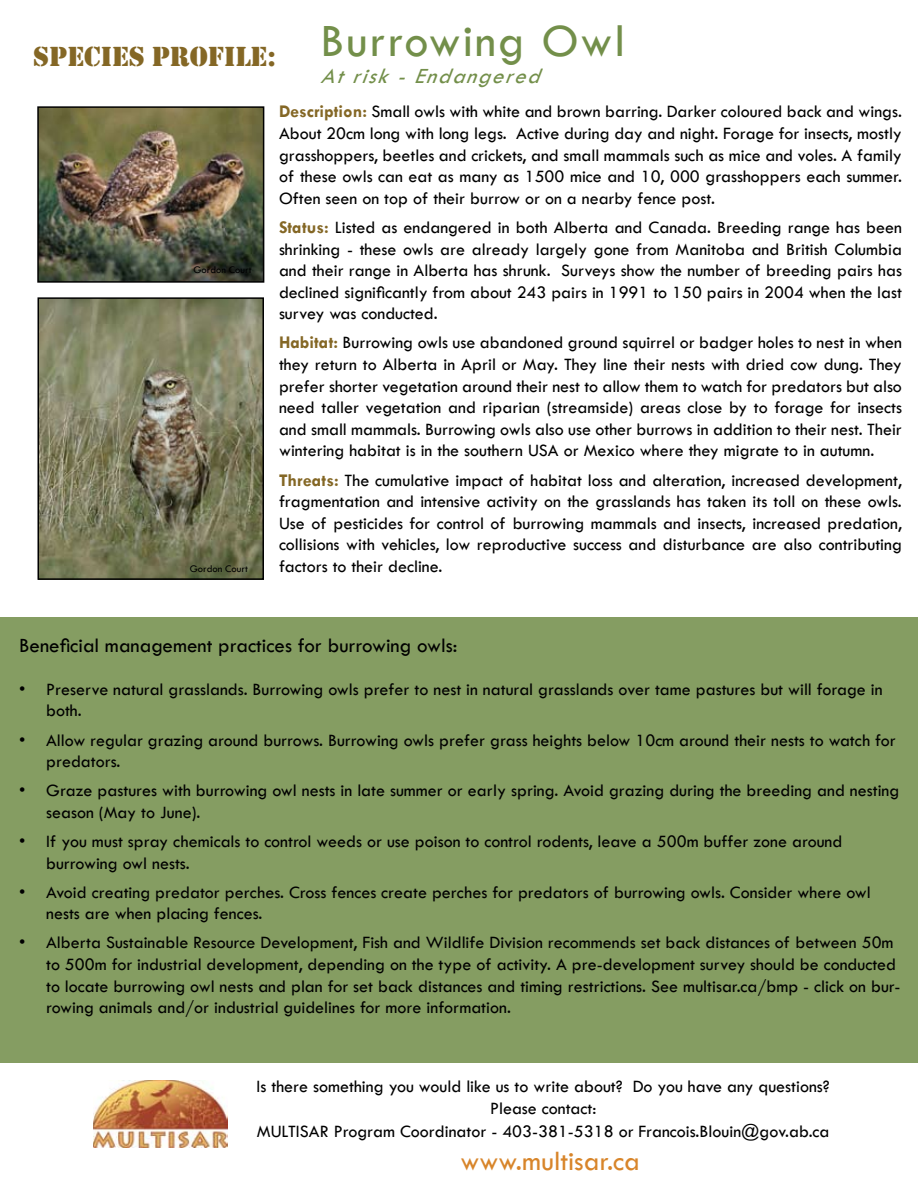
<style>
.page{position:relative;width:918px;height:1188px;background:#fff}
.page>*{position:absolute;margin:0;border:0;box-sizing:border-box;transform-origin:0 0}
.t1{font:48px "Tw Cen";letter-spacing:.04em;color:#738f4a}
.t2{font:28.5px "Stencil";color:#846725}
.t3{font:28.5px "Tw Cen";color:#d8852a}
.t4{font:italic 22.5px "Tw Cen";color:#738f4a}
.t5{font:21px "Tw Cen";color:#000}
.t6{font:18px/21.6px "Tw Cen";color:#000}
.t7{font:10.5px "Tw Cen";color:#000}
.s1{font-weight:700;color:#846725}
</style>
<div class="page">
<div style="left:0;top:617px;width:918px;height:446px;background:#859d62"></div>
<img style="left:93px;top:1080px;width:135px;height:68px">
<img style="left:40px;top:109px;width:221px;height:171px">
<div style="left:37px;top:106px;width:227px;height:177px;border:2px solid #000"></div>
<img style="left:41px;top:300px;width:220px;height:277px">
<div style="left:38px;top:297px;width:226px;height:283px;border:2px solid #000"></div>
<h2 class="t2" style="left:33px;top:40px;width:245px">SPECIES PROFILE:</h2>
<h1 class="t1" style="left:321px;top:12px;width:306px">Burrowing Owl</h1>
<p class="t4" style="left:321px;top:63px;width:230px">Atrisk-Endangered</p>
<p class="t7" style="left:194px;top:263px;width:60px">Gordon Court</p>
<p class="t7" style="left:190px;top:562px;width:60px">Gordon Court</p>
<p class="t6" style="left:279px;top:101px;width:624px;text-align:justify"><span class="s1">Description:</span> Small owls with white and brown barring. Darker coloured back and wings.<br>About 20cm long with long legs. Active during day and night. Forage for insects, mostly grasshoppers, beetles and crickets, and small mammals such as mice and voles. A family of these owls can eat as many as 1500 mice and 10, 000 grasshoppers each summer.<br>Often seen on top of their burrow or on a nearby fence post.</p>
<p class="t6" style="left:279px;top:216px;width:625px;text-align:justify"><span class="s1">Status:</span> Listed as endangered in both Alberta and Canada. Breeding range has been shrinking - these owls are already largely gone from Manitoba and British Columbia and their range in Alberta has shrunk. Surveys show the number of breeding pairs has declined significantly from about 243 pairs in 1991 to 150 pairs in 2004 when the last survey was conducted.</p>
<p class="t6" style="left:279px;top:332px;width:624px;text-align:justify"><span class="s1">Habitat:</span> Burrowing owls use abandoned ground squirrel or badger holes to nest in when they return to Alberta in April or May. They line their nests with dried cow dung. They prefer shorter vegetation around their nest to allow them to watch for predators but also need taller vegetation and riparian (streamside) areas close by to forage for insects and small mammals. Burrowing owls also use other burrows in addition to their nest. Their wintering habitat is in the southern USA or Mexico where they migrate to in autumn.</p>
<p class="t6" style="left:279px;top:469px;width:625px;text-align:justify"><span class="s1">Threats:</span> The cumulative impact of habitat loss and alteration, increased development, fragmentation and intensive activity on the grasslands has taken its toll on these owls.<br>Use of pesticides for control of burrowing mammals and insects, increased predation, collisions with vehicles, low reproductive success and disturbance are also contributing factors to their decline.</p>
<p class="t5" style="left:19px;top:632px;width:440px">Beneficial management practices for burrowing owls:</p>
<p class="t6" style="left:46px;top:678px;width:838px">Preserve natural grasslands. Burrowing owls prefer to nest in natural grasslands over tame pastures but will forage in both.</p>
<p class="t6" style="left:46px;top:729px;width:851px">Allow regular grazing around burrows. Burrowing owls prefer grass heights below 10cm around their nests to watch for predators.</p>
<p class="t6" style="left:46px;top:780px;width:855px">Graze pastures with burrowing owl nests in late summer or early spring. Avoid grazing during the breeding and nesting season (May to June).</p>
<p class="t6" style="left:46px;top:830px;width:798px">If you must spray chemicals to control weeds or use poison to control rodents, leave a 500m buffer zone around burrowing owl nests.</p>
<p class="t6" style="left:46px;top:881px;width:826px">Avoid creating predator perches. Cross fences create perches for predators of burrowing owls. Consider where owl nests are when placing fences.</p>
<p class="t6" style="left:46px;top:932px;width:856px">Alberta Sustainable Resource Development, Fish and Wildlife Division recommends set back distances of between 50m to 500m for industrial development, depending on the type of activity. A pre-development survey should be conducted to locate burrowing owl nests and plan for set back distances and timing restrictions. See multisar.ca/bmp - click on bur&shy;rowing animals and/or industrial guidelines for more information.</p>
<p class="t6" style="left:19px;top:678px;width:8px">•</p>
<p class="t6" style="left:19px;top:729px;width:8px">•</p>
<p class="t6" style="left:19px;top:780px;width:8px">•</p>
<p class="t6" style="left:19px;top:830px;width:8px">•</p>
<p class="t6" style="left:19px;top:881px;width:8px">•</p>
<p class="t6" style="left:19px;top:932px;width:8px">•</p>
<p class="t6" style="left:257px;top:1076px;width:575px;text-align:center">Is there something you would like us to write about? Do you have any questions?<br>Please contact:</p>
<p class="t6" style="left:257px;top:1121px;width:574px">MULTISAR Program Coordinator - 403-381-5318 or Francois.Blouin@gov.ab.ca</p>
<h2 class="t3" style="left:460px;top:1144px;width:181px">www.multisar.ca</h2>
</div>
